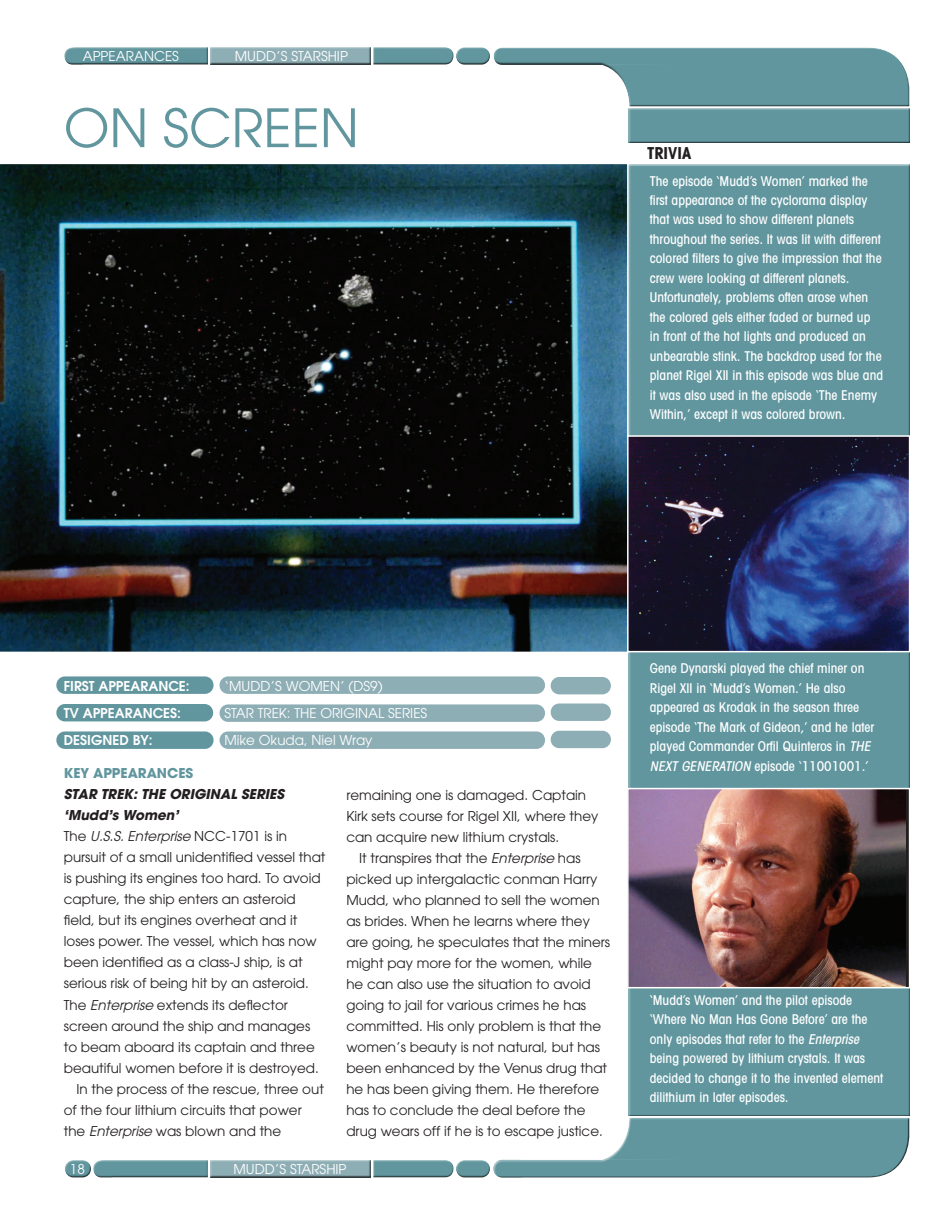
<style>
.page{position:relative;width:936px;height:1212px;background:#fff}
.page>*{position:absolute;margin:0;border:0;box-sizing:border-box;transform-origin:0 0}
.t1{font:52.5px "Avant Garde";color:#61969e}
.t2{font:700 condensed 16.5px "Avant Garde LT";color:#231f20}
.t3{font:13.5px/21px "Avant Garde";color:#231f20}
.t4{font:500 condensed 13.5px/19.5px "Avant Garde LT";color:#fff}
.t5{font:13.5px "Avant Garde";color:#fff}
.t6{font:italic 700 13.5px/21px "Avant Garde LT";color:#231f20}
.t7{font:600 13.5px "Avant Garde LT";color:#fff}
.t8{font:600 13.5px "Avant Garde";color:#fff}
.t9{font:700 13.5px "Avant Garde";color:#61969e}
.s1{font-family:"Avant Garde"}
.s2{font-family:"Avant Garde";font-weight:400;font-style:normal}
.s3{font-weight:400}
.s4{font-family:"Avant Garde LT";font-style:italic}
.s5{font-style:italic}
</style>
<div class="page">
<div style="left:92px;top:1159px;width:117px;height:18px;background:#231f20;opacity:.75"></div>
<div style="left:56px;top:676px;width:157px;height:18px;background:#61969e;border-radius:9px"></div>
<div style="left:56px;top:704px;width:157px;height:17px;background:#61969e;border-radius:9px"></div>
<div style="left:56px;top:731px;width:157px;height:18px;background:#61969e;border-radius:9px"></div>
<div style="left:219px;top:676px;width:326px;height:18px;background:#8eaeb5;border-radius:9px"></div>
<div style="left:219px;top:704px;width:326px;height:18px;background:#8eaeb5;border-radius:9px"></div>
<div style="left:219px;top:731px;width:326px;height:18px;background:#8eaeb5;border-radius:9px"></div>
<div style="left:550px;top:731px;width:61px;height:17px;background:#8eaeb5;border-radius:9px"></div>
<div style="left:550px;top:703px;width:61px;height:18px;background:#8eaeb5;border-radius:9px"></div>
<div style="left:550px;top:677px;width:61px;height:17px;background:#8eaeb5;border-radius:9px"></div>
<div style="left:454px;top:45px;width:37px;height:15px;background:#fff;opacity:.75"></div>
<div style="left:454px;top:50px;width:38px;height:15px;background:#231f20;opacity:.75"></div>
<div style="left:454px;top:1158px;width:37px;height:15px;background:#fff;opacity:.75"></div>
<div style="left:454px;top:1162px;width:38px;height:16px;background:#231f20;opacity:.75"></div>
<div style="left:64px;top:1158px;width:28px;height:15px;background:#fff;opacity:.75"></div>
<div style="left:64px;top:1162px;width:30px;height:16px;background:#231f20;opacity:.75"></div>
<div style="left:208px;top:46px;width:163px;height:19px;background:#231f20;opacity:.75"></div>
<div style="left:208px;top:1159px;width:163px;height:18px;background:#231f20;opacity:.75"></div>
<div style="left:371px;top:45px;width:84px;height:20px;background:#fff;opacity:.75"></div>
<div style="left:371px;top:50px;width:84px;height:15px;background:#231f20;opacity:.75"></div>
<div style="left:371px;top:1158px;width:84px;height:19px;background:#fff;opacity:.75"></div>
<div style="left:371px;top:1162px;width:84px;height:15px;background:#231f20;opacity:.75"></div>
<div style="left:63px;top:46px;width:145px;height:19px;background:#231f20;opacity:.75"></div>
<div style="left:491px;top:46px;width:416px;height:61px;background:#fff;opacity:.75"></div>
<div style="left:492px;top:59px;width:418px;height:49px;background:#231f20;opacity:.75"></div>
<div style="left:495px;top:1116px;width:415px;height:62px;background:#231f20;opacity:.75"></div>
<div style="left:626px;top:107px;width:284px;height:38px;background:#231f20;opacity:.75"></div>
<div style="left:626px;top:164px;width:284px;height:952px;background:#61969e"></div>
<svg style="left:0;top:164px;width:628px;height:489px;background:#16252d"></svg>
<img style="left:630px;top:438px;width:277px;height:211px">
<div style="left:627px;top:435px;width:283px;height:217px;border:2px solid #fff"></div>
<img style="left:630px;top:791px;width:275px;height:194px">
<div style="left:627px;top:788px;width:283px;height:200px;border:2px solid #fff"></div>
<p class="t5" style="left:83px;top:48px;width:98px">APPEARANCES</p>
<p class="t5" style="left:235px;top:48px;width:115px">MUDD’S STARSHIP</p>
<h1 class="t1" style="left:64px;top:97px;width:296px">ON SCREEN</h1>
<p class="t2" style="left:647px;top:143px;width:46px">TRIVIA</p>
<p class="t4" style="left:649px;top:171px;width:235px">The episode ‘Mudd’s Women’ marked the first appearance of the cyclorama display that was used to show different planets throughout the series. It was lit with different colored filters to give the impression that the crew were looking at different planets.<br>Unfortunately, problems often arose when the colored gels either faded or burned up in front of the hot lights and produced an unbearable stink. The backdrop used for the planet Rigel XII in this episode was blue and it was also used in the episode ‘The Enemy Within,’ except it was colored brown.</p>
<p class="t8" style="left:64px;top:677px;width:127px">FIRST APPEARANCE:</p>
<p class="t5" style="left:224px;top:678px;width:160px">‘MUDD’S WOMEN’ (DS9)</p>
<p class="t7" style="left:64px;top:704px;width:119px">TV APPEARANCES<span class="s1">:</span></p>
<p class="t5" style="left:224px;top:705px;width:204px">STAR TREK: THE ORIGINAL SERIES</p>
<p class="t7" style="left:64px;top:731px;width:90px">DESIGNED BY<span class="s1">:</span></p>
<p class="t5" style="left:224px;top:732px;width:150px">Mike Okuda, Niel Wray</p>
<p class="t9" style="left:64px;top:765px;width:131px">KEY APPEARANCES</p>
<p class="t6" style="left:64px;top:784px;width:225px">STAR TREK: THE ORIGINAL SERIES ‘Mudd’s Women’<br><span class="s2">The</span> <span class="s3">U.S.S. Enterprise</span> <span class="s2">NCC-1701 is in</span></p>
<p class="t3" style="left:64px;top:847px;width:263px">pursuit of a small unidentified vessel that</p>
<p class="t3" style="left:64px;top:868px;width:258px">is pushing its engines too hard. To avoid</p>
<p class="t3" style="left:64px;top:889px;width:233px">capture, the ship enters an asteroid</p>
<p class="t3" style="left:64px;top:910px;width:235px">field, but its engines overheat and it</p>
<p class="t3" style="left:64px;top:931px;width:254px">loses power. The vessel, which has now</p>
<p class="t3" style="left:64px;top:952px;width:240px">been identified as a class-J ship, is at</p>
<p class="t3" style="left:64px;top:973px;width:246px">serious risk of being hit by an asteroid.</p>
<p class="t3" style="left:64px;top:994px;width:225px">The <span class="s4">Enterprise</span> extends its deflector</p>
<p class="t3" style="left:64px;top:1015px;width:248px">screen around the ship and manages</p>
<p class="t3" style="left:64px;top:1036px;width:252px">to beam aboard its captain and three</p>
<p class="t3" style="left:64px;top:1057px;width:257px">beautiful women before it is destroyed.</p>
<p class="t3" style="left:77px;top:1078px;width:249px">In the process of the rescue, three out</p>
<p class="t3" style="left:64px;top:1099px;width:239px">of the four lithium circuits that power</p>
<p class="t3" style="left:64px;top:1120px;width:219px">the <span class="s4">Enterprise</span> was blown and the</p>
<p class="t3" style="left:346px;top:784px;width:253px">remaining one is damaged. Captain<br>Kirk sets course for Rigel XII, where they can acquire new lithium crystals.</p>
<p class="t3" style="left:346px;top:847px;width:265px;text-indent:13px">It transpires that the <span class="s4">Enterprise</span> has picked up intergalactic conman Harry Mudd, who planned to sell the women as brides. When he learns where they are going, he speculates that the miners might pay more for the women, while he can also use the situation to avoid going to jail for various crimes he has committed. His only problem is that the women’s beauty is not natural, but has been enhanced by the Venus drug that he has been giving them. He therefore has to conclude the deal before the drug wears off if he is to escape justice.</p>
<p class="t5" style="left:70px;top:1161px;width:16px">18</p>
<p class="t5" style="left:233px;top:1161px;width:115px">MUDD’S STARSHIP</p>
<p class="t4" style="left:649px;top:658px;width:226px">Gene Dynarski played the chief miner on Rigel XII in ‘Mudd’s Women.’ He also appeared as Krodak in the season three episode ‘The Mark of Gideon,’ and he later played Commander Orfil Quinteros in <span class="s5">THE NEXT GENERATION</span> episode ‘11001001.’</p>
<p class="t4" style="left:649px;top:990px;width:235px">‘Mudd’s Women’ and the pilot episode ‘Where No Man Has Gone Before’ are the only episodes that refer to the <span class="s5">Enterprise </span>being powered by lithium crystals. It was decided to change it to the invented element dilithium in later episodes.</p>
</div>
